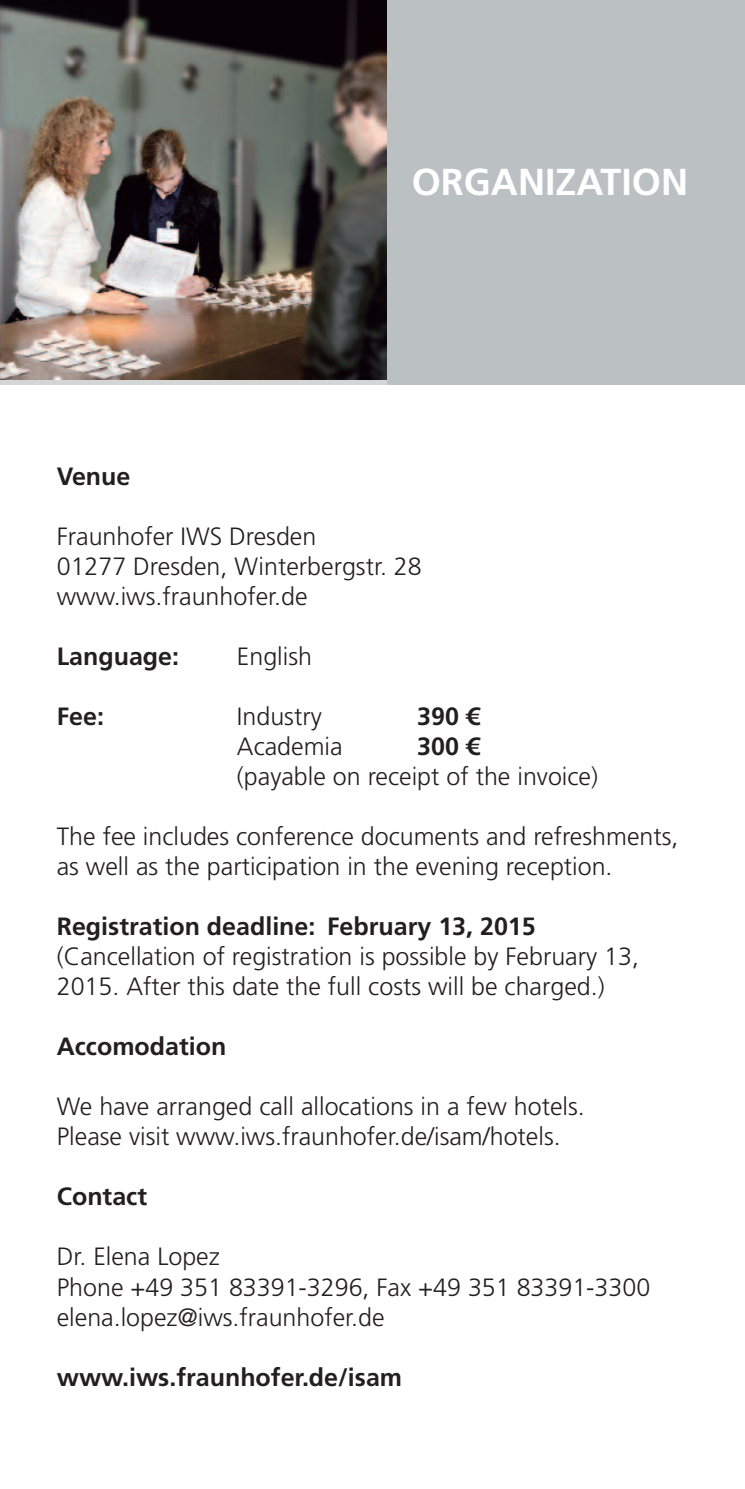
<style>
.page{position:relative;width:745px;height:1489px;background:#fff}
.page>*{position:absolute;margin:0;border:0;box-sizing:border-box;transform-origin:0 0}
.t1{font:700 37.5px "Frutiger LT Com";color:#fff}
.t2{font:300 25px/30px "Frutiger LT Com";color:#231f20}
.t3{font:700 25px "Frutiger LT Com";color:#231f20}
</style>
<div class="page">
<div style="left:0;top:0;width:744px;height:385px;background:#bbc0c3"></div>
<img style="left:0;top:0;width:386px;height:380px">
<p class="t3" style="left:57px;top:461px;width:75px">Venue</p>
<h1 class="t1" style="left:411px;top:160px;width:278px">ORgANIzATION</h1>
<p class="t2" style="left:57px;top:521px;width:366px">Fraunhofer IWS Dresden<br>01277 Dresden, Winterbergstr. 28 www.iws.fraunhofer.de</p>
<p class="t3" style="left:57px;top:641px;width:124px">language:</p>
<p class="t2" style="left:237px;top:641px;width:77px">English</p>
<p class="t3" style="left:57px;top:701px;width:49px">Fee:</p>
<p class="t2" style="left:237px;top:701px;width:86px">Industry</p>
<p class="t3" style="left:417px;top:701px;width:64px">390 €</p>
<p class="t2" style="left:237px;top:731px;width:107px">Academia</p>
<p class="t3" style="left:417px;top:731px;width:64px">300 €</p>
<p class="t2" style="left:237px;top:761px;width:362px">(payable on receipt of the invoice)</p>
<p class="t2" style="left:57px;top:821px;width:622px">The fee includes conference documents and refreshments, as well as the participation in the evening reception.</p>
<p class="t3" style="left:57px;top:911px;width:480px">Registration deadline: February 13, 2015</p>
<p class="t2" style="left:57px;top:941px;width:583px">(Cancellation of registration is possible by February 13,<br>2015. After this date the full costs will be charged.)</p>
<p class="t3" style="left:57px;top:1031px;width:171px">Accomodation</p>
<p class="t2" style="left:57px;top:1091px;width:529px">We have arranged call allocations in a few hotels.<br>Please visit www.iws.fraunhofer.de/isam/hotels.</p>
<p class="t3" style="left:57px;top:1181px;width:92px">contact</p>
<p class="t2" style="left:57px;top:1241px;width:594px">Dr. Elena Lopez<br>Phone +49 351 83391-3296, Fax +49 351 83391-3300 elena.lopez@iws.fraunhofer.de</p>
<p class="t3" style="left:57px;top:1361px;width:346px">www.iws.fraunhofer.de/isam</p>
</div>
